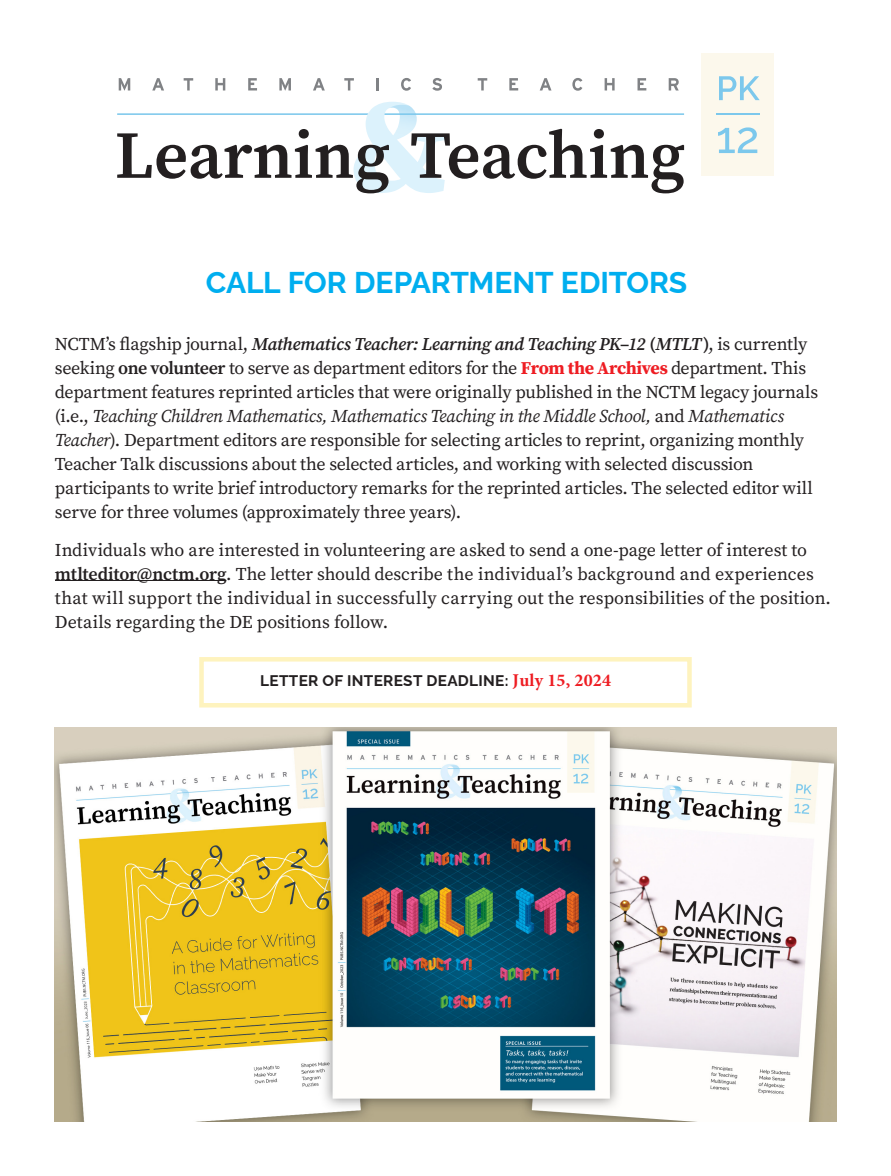
<style>
.page{position:relative;width:891px;height:1176px;background:#fff}
.page>*{position:absolute;margin:0;border:0;box-sizing:border-box;transform-origin:0 0}
.t1{font:700 30px "Raleway";letter-spacing:-.01em;color:#00aeef}
.Ad_Body_Large{font:18px/24px "Source Serif Pro";letter-spacing:-.01em;color:#231f20}
.t2{font:700 15.3px "Raleway";letter-spacing:.02em;color:#231f20}
.s1{font-weight:600;font-style:italic}
.s2{font-weight:600}
.s3{font-weight:700;color:#ee1d23}
.s4{font-style:italic}
.s5{font-family:"Minion Pro";font-size:18px;color:#ee1d23}
</style>
<div class="page">
<div style="left:199px;top:657px;width:493px;height:50px;border:4px solid #fef3be"></div>
<img style="left:54px;top:727px;width:783px;height:393px">
<hr style="left:55px;top:580px;width:171px;height:1px;background:#231f20">
<div style="left:702px;top:54px;width:72px;height:122px;background:#fcf8ec"></div>
<svg style="left:719px;top:76px;width:41px;height:24px"></svg>
<svg style="left:718px;top:127px;width:39px;height:26px"></svg>
<svg style="left:117px;top:78px;width:567px;height:115px"></svg>
<hr style="left:716px;top:113px;width:43px;height:2px;background:#7cc8ec">
<p class="t1" style="left:206px;top:258px;width:483px">CALL FOR DEPARTMENT EDITORS</p>
<p class="Ad_Body_Large" style="left:55px;top:332px;width:765px">NCTM’s flagship journal, <span class="s1">Mathematics Teacher: Learning and Teaching PK–12</span> <span class="s2">(</span><span class="s1">MTLT</span><span class="s2">)</span>, is currently seeking <span class="s2">one volunteer</span> to serve as department editors for the <span class="s3">From the Archives</span> department. This department features reprinted articles that were originally published in the NCTM legacy journals (i.e., <span class="s4">Teaching Children Mathematics, Mathematics Teaching in the Middle School,</span> and <span class="s4">Mathematics Teacher</span>). Department editors are responsible for selecting articles to reprint, organizing monthly Teacher Talk discussions about the selected articles, and working with selected discussion participants to write brief introductory remarks for the reprinted articles. The selected editor will serve for three volumes (approximately three years).</p>
<p class="Ad_Body_Large" style="left:55px;top:537px;width:777px">Individuals who are interested in volunteering are asked to send a one-page letter of interest to <span class="s2">mtlteditor@nctm.org</span>. The letter should describe the individual’s background and experiences that will support the individual in successfully carrying out the responsibilities of the position.<br>Details regarding the DE positions follow.</p>
<p class="t2" style="left:260px;top:668px;width:352px">LETTER OF INTEREST DEADLINE: <span class="s5">July 15, 2024</span></p>
</div>
